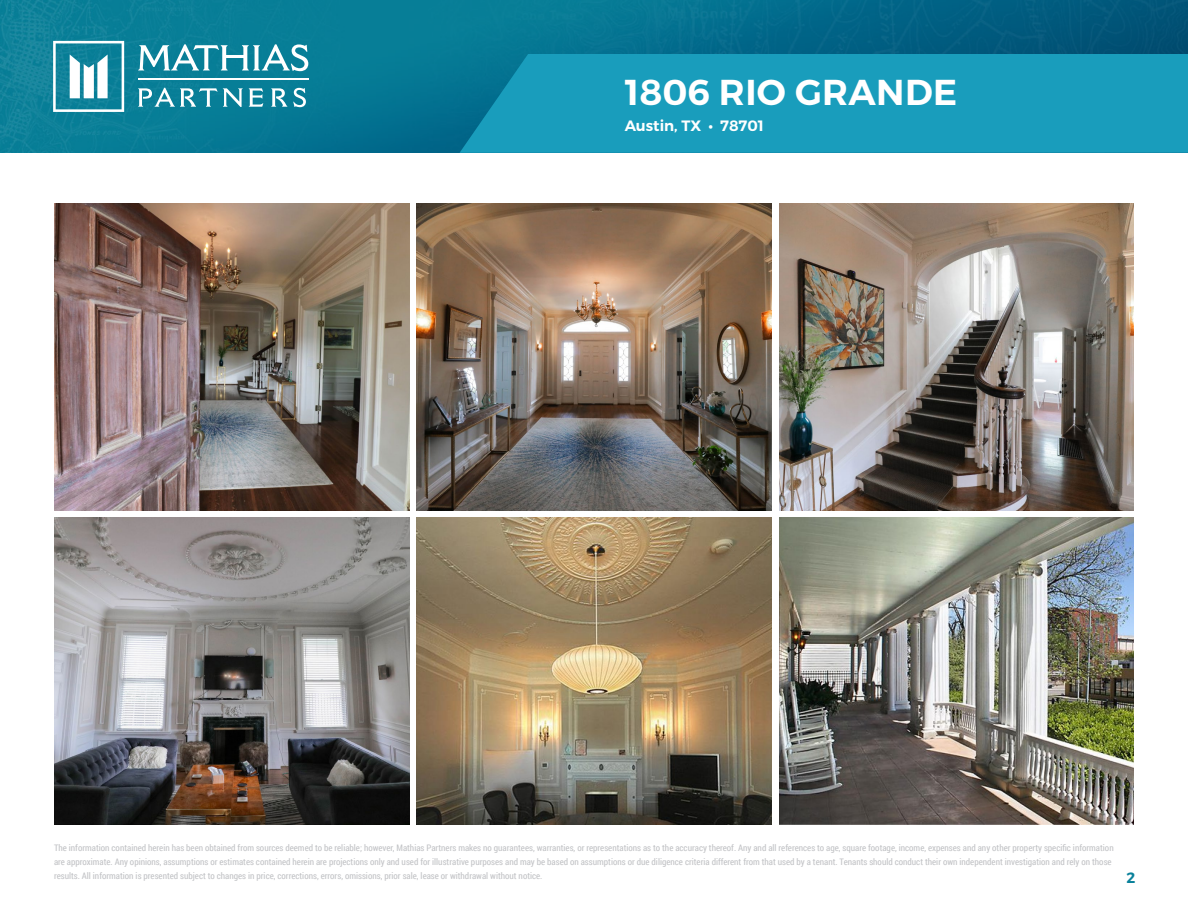
<style>
.page{position:relative;width:1188px;height:918px;background:#fff}
.page>*{position:absolute;margin:0;border:0;box-sizing:border-box;transform-origin:0 0}
.Property_Name{font:600 36px "Montserrat";letter-spacing:.01em;color:#fff}
.Contact_Small{font:600 15px "Montserrat";color:#fff}
.t1{font:600 15px "Montserrat";color:#0a819b}
.Legal{font:9px/13.8px "Roboto Condensed";color:#c2c3c6}
</style>
<div class="page">
<img style="left:0;top:0;width:1188px;height:153px">
<svg style="left:138px;top:44px;width:170px;height:27px"></svg>
<svg style="left:138px;top:88px;width:105px;height:19px"></svg>
<svg style="left:249px;top:88px;width:14px;height:19px"></svg>
<svg style="left:271px;top:88px;width:16px;height:19px"></svg>
<svg style="left:293px;top:88px;width:13px;height:19px"></svg>
<hr style="left:138px;top:78px;width:170px;height:2px;background:#fff">
<svg style="left:53px;top:41px;width:71px;height:71px"></svg>
<img style="left:55px;top:517px;width:355px;height:308px">
<img style="left:55px;top:203px;width:355px;height:308px">
<img style="left:417px;top:203px;width:354px;height:308px">
<img style="left:417px;top:517px;width:354px;height:308px">
<img style="left:779px;top:203px;width:355px;height:308px">
<img style="left:779px;top:517px;width:355px;height:308px">
<div style="left:460px;top:54px;width:728px;height:99px;background:#199dbc"></div>
<p class="Property_Name" style="left:625px;top:70px;width:334px">1806 RIO GRANDE</p>
<p class="Contact_Small" style="left:625px;top:117px;width:141px">Austin, TX • 78701</p>
<p class="Legal" style="left:54px;top:841px;width:1061px">The information contained herein has been obtained from sources deemed to be reliable; however, Mathias Partners makes no guarantees, warranties, or representations as to the accuracy thereof. Any and all references to age, square footage, income, expenses and any other property specific information are approximate. Any opinions, assumptions or estimates contained herein are projections only and used for illustrative purposes and may be based on assumptions or due diligence criteria different from that used by a tenant. Tenants should conduct their own independent investigation and rely on those results. All information is presented subject to changes in price, corrections, errors, omissions, prior sale, lease or withdrawal without notice.</p>
<h2 class="t1" style="left:1126px;top:869px;width:10px">2</h2>
</div>
